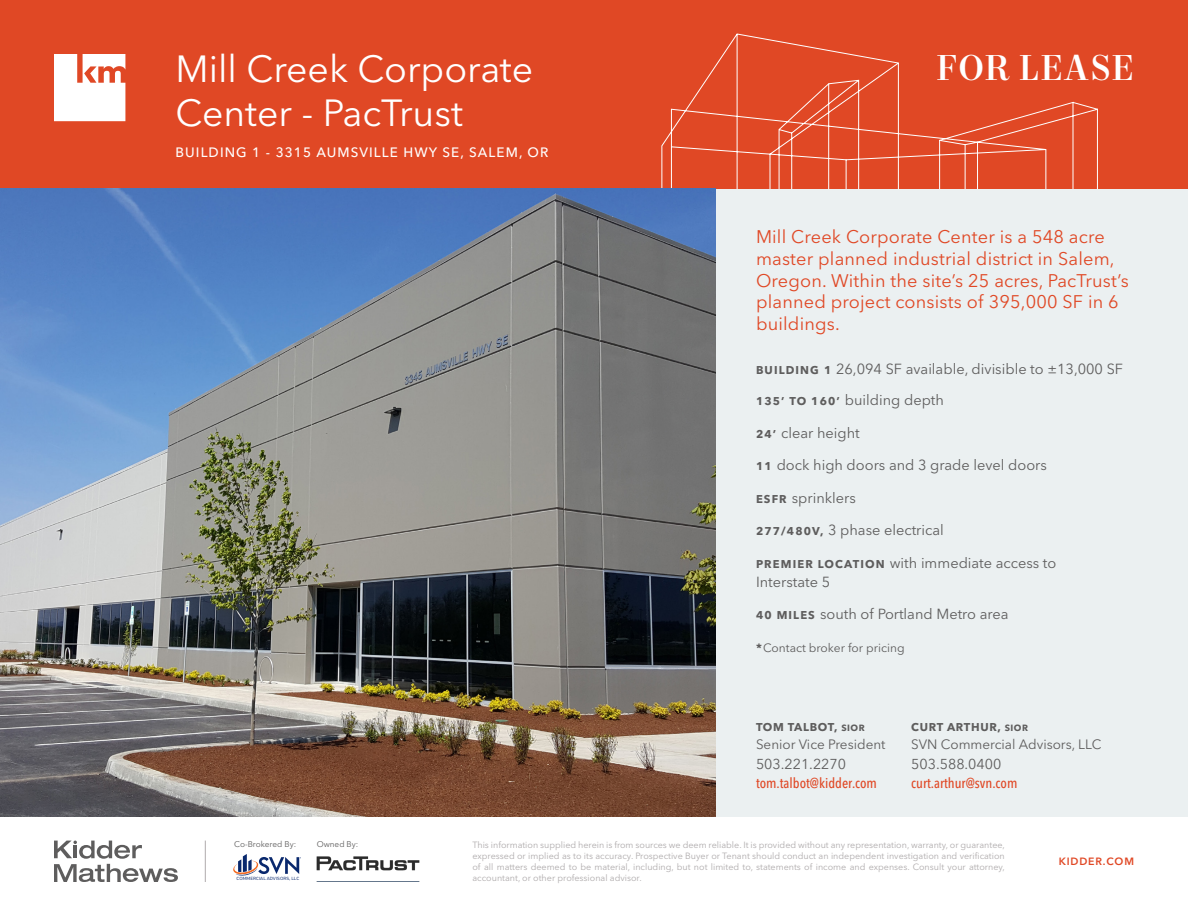
<style>
.page{position:relative;width:1188px;height:918px;background:#fff}
.page>*{position:absolute;margin:0;border:0;box-sizing:border-box;transform-origin:0 0}
.Property_Name_-_Whit{font:37.5px "Avenir Next LT Pro";color:#fff}
.For_Lease___Sale__Fr{font:500 36px "Mort Modern 09";letter-spacing:.025em;color:#fff}
.Callout_Text_-_Orang{font:18.15px/21.8px "Avenir Next LT Pro";letter-spacing:.01em;color:#e04825}
.Bullets{font:14.55px/19px "Avenir Next LT Pro";color:#5e5d5d}
.Callout_Text_-_Orang-2{font:14.55px "Avenir Next LT Pro";color:#5e5d5d}
.Contact_Info_-_Ash{font:500 condensed 14.25px "Avenir Next LT Pro";color:#e04825}
.Contact_Info_-_Ash-2{font:14.25px "Avenir Next LT Pro";color:#5e5d5d}
.Contact_Info_-_Ash-3{font:13.5px "Avenir Next LT Pro";color:#5e5d5d}
.Property_Address_-_W{font:500 13.5px "Avenir Next LT Pro";letter-spacing:.08em;color:#fff}
.Bullets-2{font:12px "Avenir Next LT Pro";color:#5e5d5d}
.Contact_Info_-_Ash-4{font:700 11.25px "Avenir Next LT Pro";letter-spacing:.06em;color:#5e5d5d}
.t1{font:600 10.5px "Avenir Next LT Pro";letter-spacing:.08em;color:#e04825}
.t2{font:9px/10.8px "Avenir Next LT Pro";color:#afabac;text-align:justify}
.t3{font:8.25px "Avenir Next LT Pro";color:#5e5d5d}
.t4{font:4.5px "Verb";color:#09286d}
.s1{font-weight:700;font-size:11.25px}
.s2{font-weight:700}
.s3{font-size:9px}
</style>
<div class="page">
<svg style="left:54px;top:841px;width:124px;height:41px"></svg>
<hr style="left:205px;top:841px;width:1px;height:41px;background:#afabac">
<div style="left:0;top:0;width:1188px;height:189px;background:#e04825"></div>
<svg style="left:54px;top:54px;width:71px;height:67px;background:#fbeae6"></svg>
<svg style="left:661px;top:33px;width:437px;height:156px"></svg>
<img style="left:316px;top:856px;width:104px;height:26px">
<svg style="left:233px;top:854px;width:68px;height:22px"></svg>
<div style="left:716px;top:189px;width:472px;height:628px;background:#ebf0f1"></div>
<img style="left:0;top:189px;width:716px;height:628px">
<p class="Property_Name_-_Whit" style="left:176px;top:47px;width:359px">Mill Creek Corporate</p>
<p class="For_Lease___Sale__Fr" style="left:936px;top:45px;width:200px">FOR LEASE</p>
<p class="Property_Name_-_Whit" style="left:176px;top:90px;width:289px">Center - PacTrust</p>
<p class="Property_Address_-_W" style="left:176px;top:145px;width:374px">BUILDING 1 - 3315 AUMSVILLE HWY SE, SALEM, OR</p>
<p class="Callout_Text_-_Orang" style="left:756px;top:226px;width:374px">Mill Creek Corporate Center is a 548 acre master planned industrial district in Salem, Oregon. Within the site’s 25 acres, PacTrust’s planned project consists of 395,000 SF in 6 buildings.</p>
<p class="Callout_Text_-_Orang-2" style="left:756px;top:360px;width:369px"><span class="s1">BUILDING 1</span> 26,094 SF available, divisible to ±13,000 SF</p>
<p class="Bullets" style="left:756px;top:390px;width:190px"><span class="s1">135’ TO 160’</span> building depth</p>
<p class="Bullets" style="left:756px;top:423px;width:105px"><span class="s1">24’</span> clear height</p>
<p class="Bullets" style="left:756px;top:455px;width:292px"><span class="s1">11</span> dock high doors and 3 grade level doors</p>
<p class="Bullets" style="left:756px;top:488px;width:101px"><span class="s1">ESFR</span> sprinklers</p>
<p class="Bullets" style="left:756px;top:521px;width:189px"><span class="s1">277/480V,</span> 3 phase electrical</p>
<p class="Bullets" style="left:756px;top:553px;width:302px"><span class="s1">PREMIER LOCATION</span> with immediate access to<br>Interstate 5</p>
<p class="Bullets" style="left:756px;top:605px;width:254px"><span class="s1">40 MILES</span> south of Portland Metro area</p>
<p class="Bullets-2" style="left:756px;top:641px;width:150px"><span class="s2">*</span>Contact broker for pricing</p>
<p class="t3" style="left:234px;top:839px;width:64px">Co-Brokered By:</p>
<p class="t4" style="left:237px;top:876px;width:64px">COMMERCIAL ADVISORS, LLC</p>
<p class="t3" style="left:317px;top:839px;width:43px">Owned By:</p>
<p class="Contact_Info_-_Ash-4" style="left:756px;top:720px;width:110px">TOM TALBOT, <span class="s3">SIOR</span></p>
<p class="Contact_Info_-_Ash-3" style="left:756px;top:736px;width:131px">Senior Vice President</p>
<p class="Contact_Info_-_Ash-2" style="left:756px;top:755px;width:92px">503.221.2270</p>
<p class="Contact_Info_-_Ash" style="left:756px;top:775px;width:123px">tom.talbot@kidder.com</p>
<p class="Contact_Info_-_Ash-4" style="left:911px;top:720px;width:118px">CURT ARTHUR, <span class="s3">SIOR</span></p>
<p class="Contact_Info_-_Ash-3" style="left:911px;top:736px;width:192px">SVN Commercial Advisors, LLC</p>
<p class="Contact_Info_-_Ash-2" style="left:911px;top:755px;width:92px">503.588.0400</p>
<p class="Contact_Info_-_Ash" style="left:911px;top:775px;width:108px">curt.arthur@svn.com</p>
<p class="t2" style="left:472px;top:840px;width:534px">This information supplied herein is from sources we deem reliable. It is provided without any representation, warranty, or guarantee, expressed or implied as to its accuracy. Prospective Buyer or Tenant should conduct an independent investigation and verification of all matters deemed to be material, including, but not limited to, statements of income and expenses. Consult your attorney, accountant, or other professional advisor.</p>
<p class="t1" style="left:1059px;top:855px;width:77px">KIDDER.COM</p>
</div>
